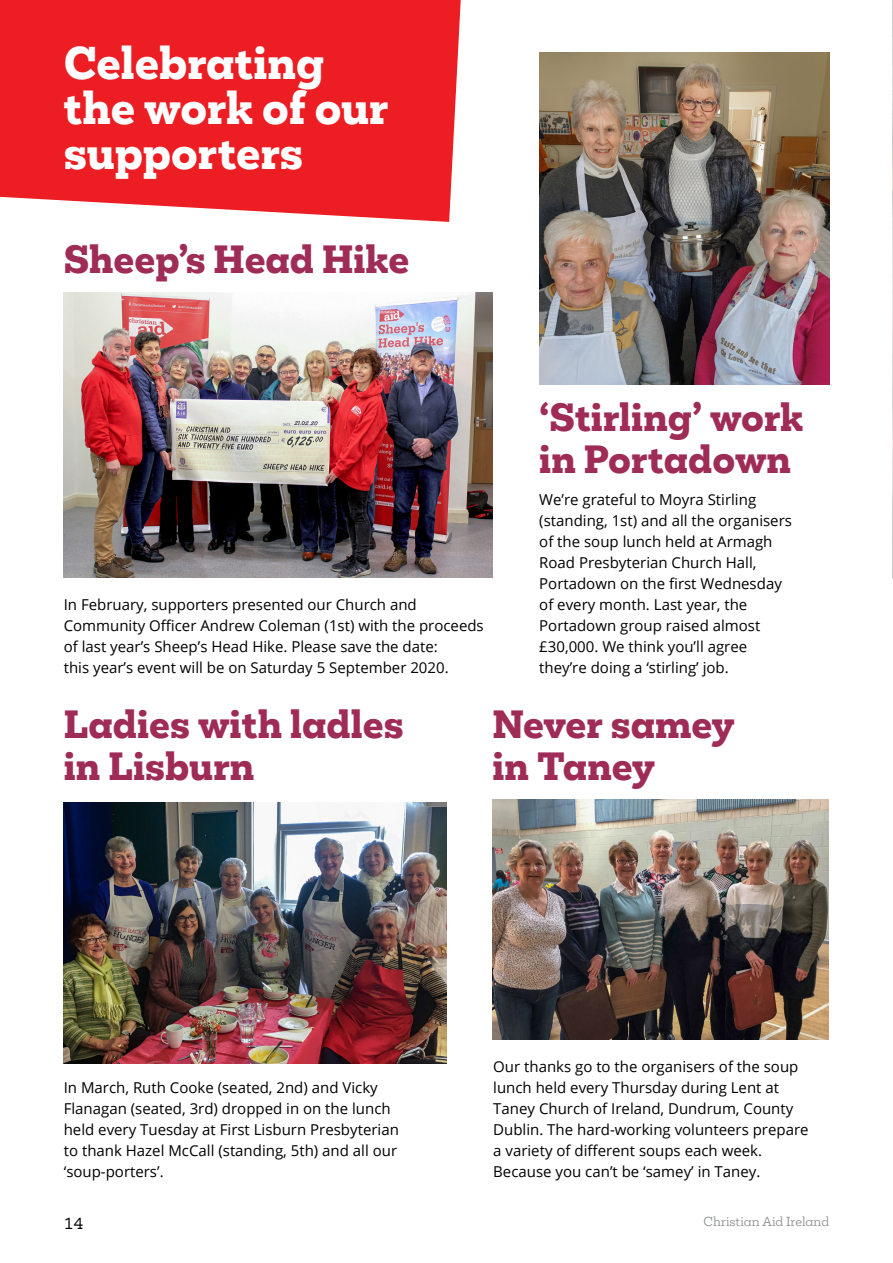
<style>
.page{position:relative;width:893px;height:1263px;background:#fff}
.page>*{position:absolute;margin:0;border:0;box-sizing:border-box;transform-origin:0 0}
.Headline{font:800 42px/45px "Mokoko";color:#fff}
.Headline-2{font:800 36px/42px "Mokoko";color:#9f2c57}
.Basic__no_ident{font:15px/21px "Open Sans";color:#000}
.t1{font:15px "Mokoko";color:#000}
.t2{font:12px "Mokoko";color:#939598}
</style>
<div class="page">
<img style="left:892px;top:0;width:1px;height:578px">
<img style="left:492px;top:799px;width:337px;height:240px">
<img style="left:64px;top:803px;width:382px;height:261px">
<img style="left:539px;top:52px;width:290px;height:332px">
<img style="left:64px;top:292px;width:428px;height:285px">
<svg style="left:0;top:0;width:461px;height:222px;background:#ee2c33"></svg>
<p class="Headline" style="left:64px;top:41px;width:326px">Celebrating the work of our supporters</p>
<p class="Headline-2" style="left:64px;top:239px;width:347px">Sheep’s Head Hike</p>
<p class="Headline-2" style="left:539px;top:397px;width:266px">‘Stirling’ work in Portadown</p>
<p class="Basic__no_ident" style="left:539px;top:489px;width:254px">We’re grateful to Moyra Stirling (standing, 1st) and all the organisers of the soup lunch held at Armagh<br>Road Presbyterian Church Hall,<br>Portadown on the first Wednesday of every month. Last year, the<br>Portadown group raised almost £30,000. We think you’ll agree they’re doing a ‘stirling’ job.</p>
<p class="Basic__no_ident" style="left:64px;top:594px;width:421px">In February, supporters presented our Church and Community Officer Andrew Coleman (1st) with the proceeds of last year’s Sheep’s Head Hike. Please save the date:<br>this year’s event will be on Saturday 5 September 2020.</p>
<p class="Headline-2" style="left:64px;top:704px;width:341px">Ladies with ladles in Lisburn</p>
<p class="Headline-2" style="left:492px;top:704px;width:244px">Never samey in Taney</p>
<p class="Basic__no_ident" style="left:64px;top:1077px;width:337px">In March, Ruth Cooke (seated, 2nd) and Vicky Flanagan (seated, 3rd) dropped in on the lunch held every Tuesday at First Lisburn Presbyterian to thank Hazel McCall (standing, 5th) and all our ‘soup-porters’.</p>
<p class="Basic__no_ident" style="left:493px;top:1056px;width:317px">Our thanks go to the organisers of the soup lunch held every Thursday during Lent at Taney Church of Ireland, Dundrum, County Dublin. The hard-working volunteers prepare a variety of different soups each week.<br>Because you can’t be ‘samey’ in Taney.</p>
<p class="t1" style="left:64px;top:1213px;width:21px">14</p>
<p class="t2" style="left:704px;top:1213px;width:127px">Christian Aid Ireland</p>
</div>
